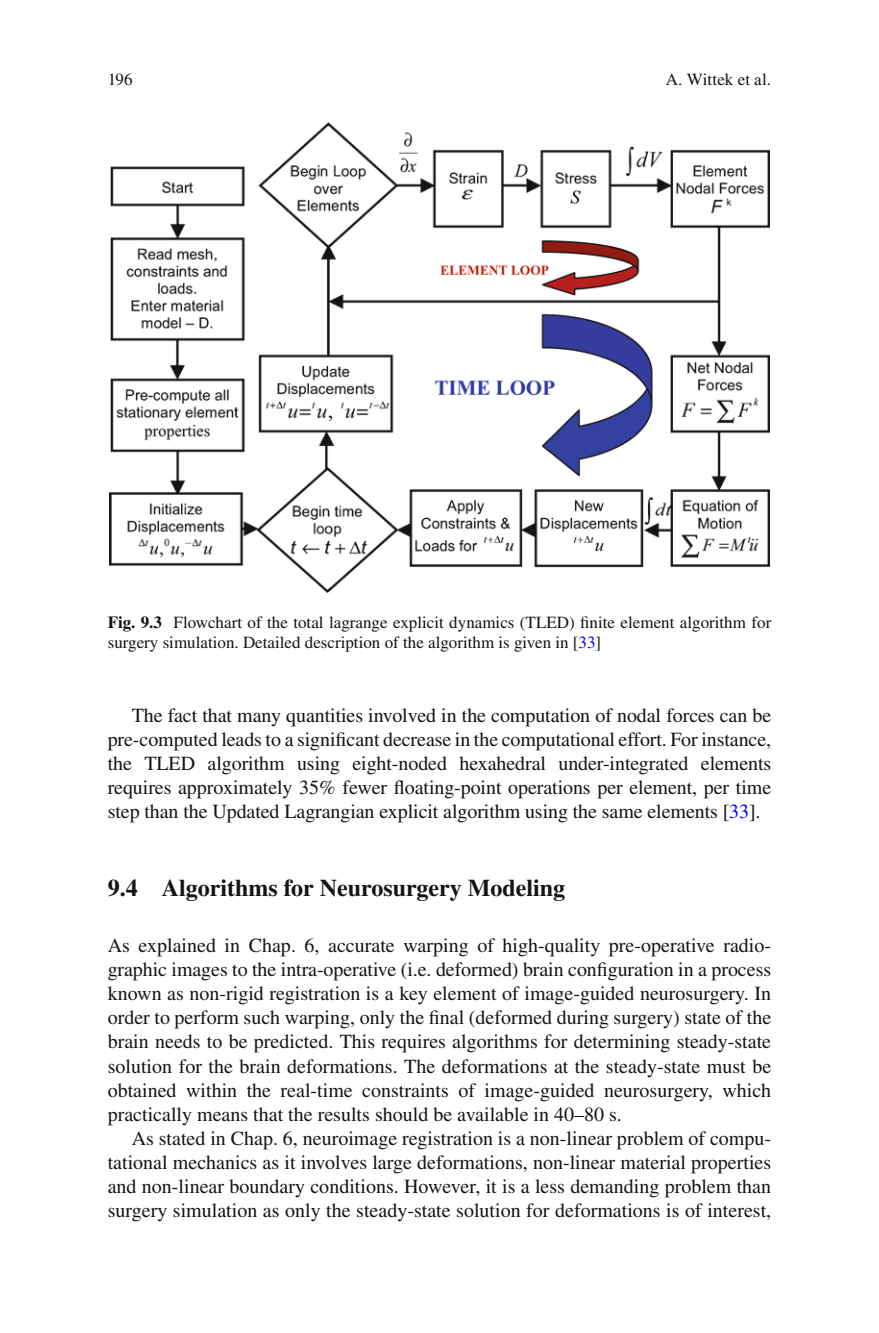
<style>
.page{position:relative;width:879px;height:1333px;background:#fff}
.page>*{position:absolute;margin:0;border:0;box-sizing:border-box;transform-origin:0 0}
.t1{font:700 24px "Times";color:#131413}
.t2{font:20px/24px "Times";color:#131413;text-align:justify}
.t3{font:17px/20px "Times";color:#131413}
.s1{font-weight:700}
.s2{color:#00f}
</style>
<div class="page">
<img style="left:109px;top:122px;width:660px;height:470px">
<p class="t3" style="left:108px;top:70px;width:27px">196</p>
<p class="t3" style="left:666px;top:69px;width:107px">A. Wittek et al.</p>
<p class="t3" style="left:108px;top:612px;width:665px"><span class="s1">Fig. 9.3</span> Flowchart of the total lagrange explicit dynamics (TLED) finite element algorithm for surgery simulation. Detailed description of the algorithm is given in [<span class="s2">33</span>]</p>
<p class="t2" style="left:108px;top:703px;width:665px;text-indent:24px">The fact that many quantities involved in the computation of nodal forces can be pre-computed leads to a significant decrease in the computational effort. For instance, the TLED algorithm using eight-noded hexahedral under-integrated elements requires approximately 35% fewer floating-point operations per element, per time step than the Updated Lagrangian explicit algorithm using the same elements [<span class="s2">33</span>].</p>
<p class="t1" style="left:108px;top:873px;width:459px">9.4 Algorithms for Neurosurgery Modeling</p>
<p class="t2" style="left:108px;top:933px;width:665px">As explained in Chap. 6, accurate warping of high-quality pre-operative radio&shy;graphic images to the intra-operative (i.e. deformed) brain configuration in a process known as non-rigid registration is a key element of image-guided neurosurgery. In order to perform such warping, only the final (deformed during surgery) state of the brain needs to be predicted. This requires algorithms for determining steady-state solution for the brain deformations. The deformations at the steady-state must be obtained within the real-time constraints of image-guided neurosurgery, which practically means that the results should be available in 40–80 s.</p>
<p class="t2" style="left:108px;top:1125px;width:665px;text-indent:24px">As stated in Chap. 6, neuroimage registration is a non-linear problem of compu&shy;tational mechanics as it involves large deformations, non-linear material properties and non-linear boundary conditions. However, it is a less demanding problem than surgery simulation as only the steady-state solution for deformations is of interest,</p>
</div>
